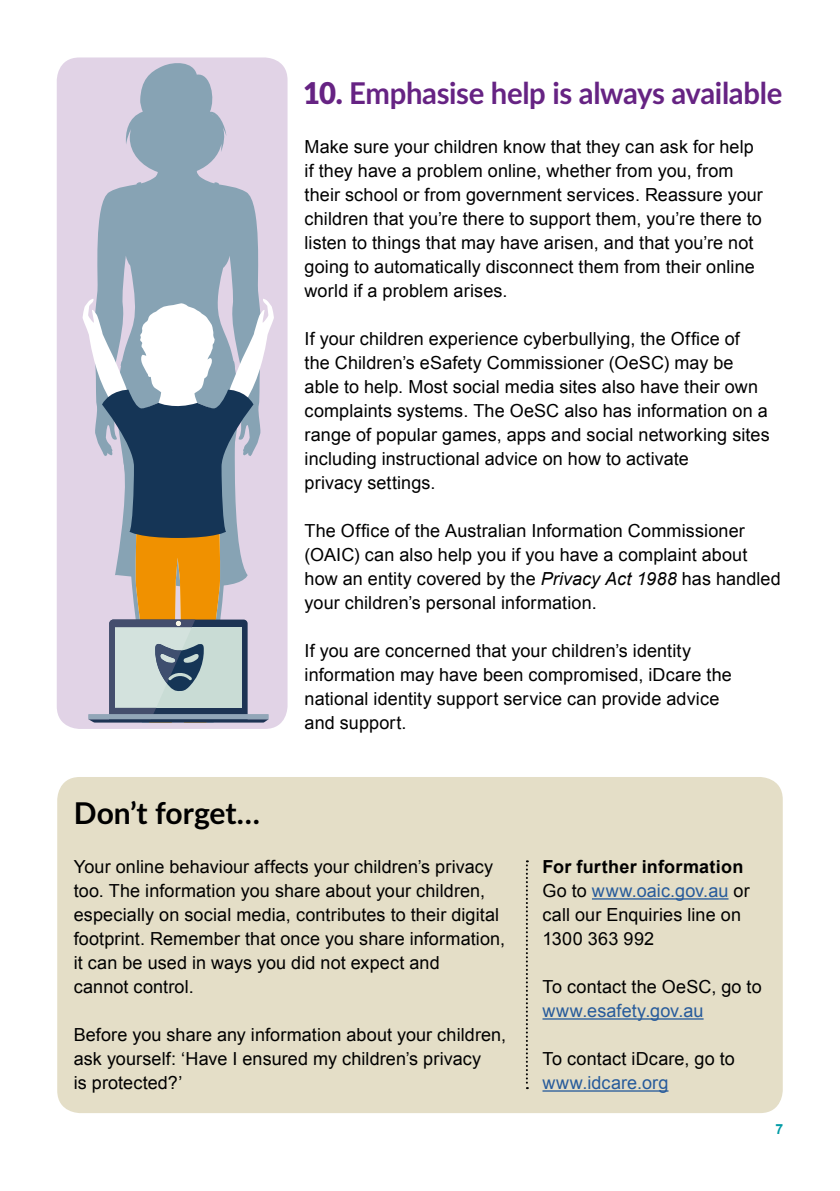
<style>
.page{position:relative;width:840px;height:1191px;background:#fff}
.page>*{position:absolute;margin:0;border:0;box-sizing:border-box;transform-origin:0 0}
.t1{font:700 30px "Lato";letter-spacing:-.015em;color:#662383}
.t2{font:700 30px "Lato";color:#000}
.t3{font:18px/24px "Arial";letter-spacing:.005em;color:#000}
.t4{font:18px "Arial";letter-spacing:.01em;color:#275b9b}
.t5{font:700 14px "Arial";color:#039ca6}
.s1{font-weight:900}
.s2{font-style:italic}
.s3{font-weight:700}
.s4{color:#275b9b}
</style>
<div class="page">
<div style="left:57px;top:777px;width:725px;height:336px;background:#e4dec7;border-radius:23px"></div>
<hr style="left:591px;top:898px;width:137px;height:1px;background:#275b9b">
<hr style="left:542px;top:1018px;width:161px;height:1px;background:#275b9b">
<hr style="left:542px;top:1090px;width:126px;height:1px;background:#275b9b">
<div style="left:57px;top:57px;width:230px;height:672px;background:#e1d3e6;border-radius:23px"></div>
<svg style="left:525px;top:860px;width:2px;height:229px"></svg>
<svg style="left:96px;top:185px;width:163px;height:114px;background:#92a8ba"></svg>
<svg style="left:82px;top:299px;width:192px;height:421px"></svg>
<svg style="left:88px;top:303px;width:180px;height:419px"></svg>
<svg style="left:125px;top:63px;width:101px;height:175px"></svg>
<h1 class="t1" style="left:303px;top:71px;width:480px"><span class="s1">10.</span> Emphasise help is always available</h1>
<h1 class="t2" style="left:74px;top:791px;width:187px">Don’t forget…</h1>
<p class="t3" style="left:304px;top:135px;width:459px">Make sure your children know that they can ask for help if they have a problem online, whether from you, from their school or from government services. Reassure your children that you’re there to support them, you’re there to listen to things that may have arisen, and that you’re not going to automatically disconnect them from their online world if a problem arises.</p>
<p class="t3" style="left:304px;top:327px;width:466px">If your children experience cyberbullying, the Office of<br>the Children’s eSafety Commissioner (OeSC) may be able to help. Most social media sites also have their own complaints systems. The OeSC also has information on a range of popular games, apps and social networking sites including instructional advice on how to activate<br>privacy settings.</p>
<p class="t3" style="left:304px;top:519px;width:477px">The Office of the Australian Information Commissioner (OAIC) can also help you if you have a complaint about how an entity covered by the <span class="s2">Privacy Act 1988</span> has handled your children’s personal information.</p>
<p class="t3" style="left:304px;top:638px;width:428px">If you are concerned that your children’s identity information may have been compromised, iDcare the national identity support service can provide advice and support.</p>
<p class="t3" style="left:74px;top:854px;width:433px">Your online behaviour affects your children’s privacy too. The information you share about your children, especially on social media, contributes to their digital footprint. Remember that once you share information, it can be used in ways you did not expect and<br>cannot control.</p>
<p class="t3" style="left:74px;top:1022px;width:434px">Before you share any information about your children, ask yourself: ‘Have I ensured my children’s privacy<br>is protected?’</p>
<p class="t3" style="left:542px;top:855px;width:209px"><span class="s3">For further information<br></span>Go to <span class="s4">www.oaic.gov.au</span> or call our Enquiries line on<br>1300 363 992</p>
<p class="t3" style="left:542px;top:975px;width:220px">To contact the OeSC, go to</p>
<p class="t4" style="left:542px;top:999px;width:162px">www.esafety.gov.au</p>
<p class="t3" style="left:542px;top:1047px;width:194px">To contact iDcare, go to</p>
<p class="t4" style="left:542px;top:1071px;width:127px">www.idcare.org</p>
<p class="t5" style="left:775px;top:1119px;width:9px">7</p>
</div>
